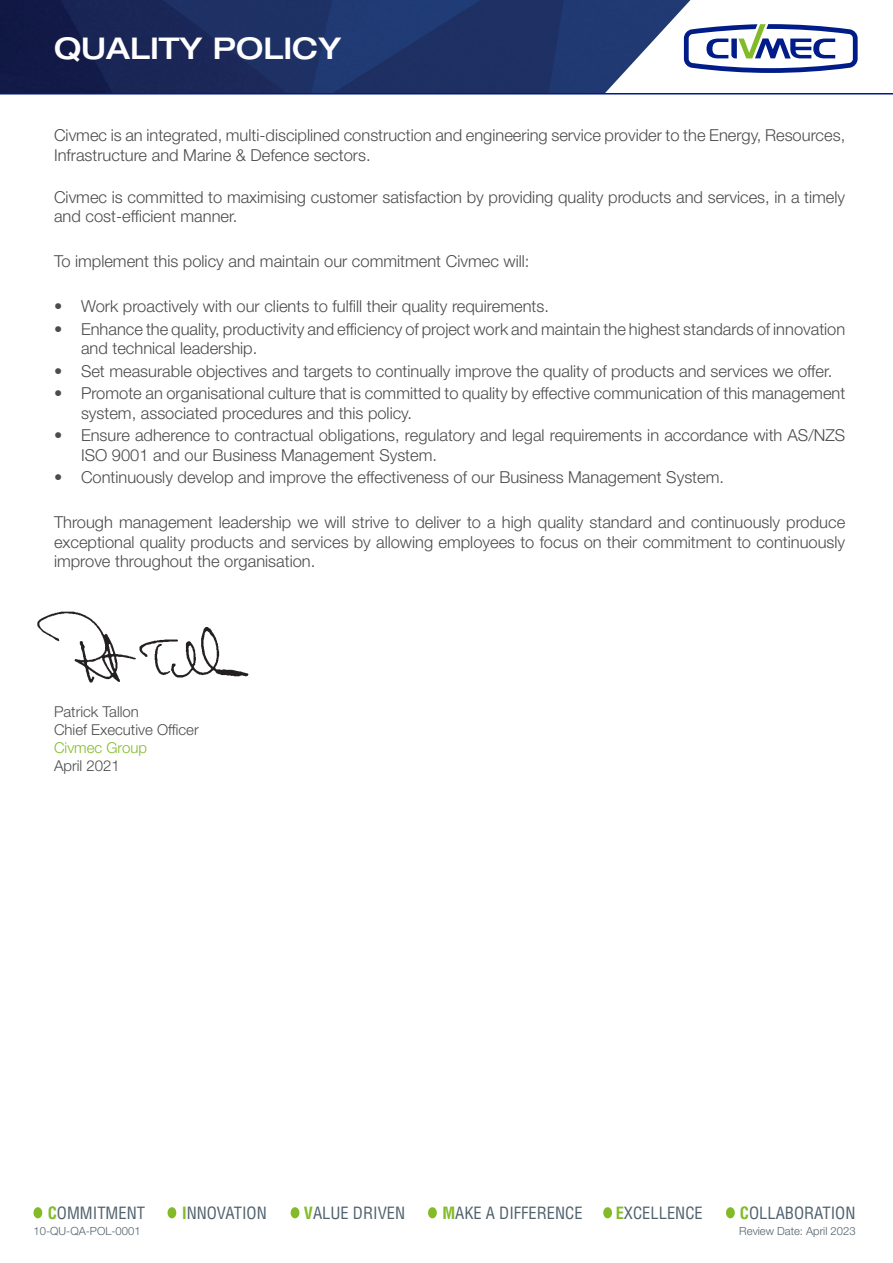
<style>
.page{position:relative;width:893px;height:1263px;background:#fff}
.page>*{position:absolute;margin:0;border:0;box-sizing:border-box;transform-origin:0 0}
.t1{font:500 expanded 30px "Helvetica Neue LT Std";color:#fff}
.t2{font:300 16.5px/19.5px "Helvetica Neue LT Std";color:#4b4c4d}
.t3{font:condensed 16.5px "Helvetica LT Std";color:#4f616c}
.t4{font:300 15px "Helvetica Neue LT Std";color:#4b4c4d}
.t5{font:300 15px "Helvetica Neue LT Std";color:#82bb27}
.t6{font:300 11.25px "Helvetica Neue LT Std";color:#4f616c}
.s1{font-weight:700;color:#82bb27}
</style>
<div class="page">
<img style="left:37px;top:611px;width:212px;height:72px">
<div style="left:603px;top:1207px;width:9px;height:11px;background:#82bb27;border-radius:50%"></div>
<div style="left:726px;top:1207px;width:9px;height:11px;background:#82bb27;border-radius:50%"></div>
<div style="left:428px;top:1207px;width:9px;height:11px;background:#82bb27;border-radius:50%"></div>
<div style="left:291px;top:1207px;width:8px;height:11px;background:#82bb27;border-radius:50%"></div>
<div style="left:34px;top:1207px;width:8px;height:11px;background:#82bb27;border-radius:50%"></div>
<div style="left:168px;top:1207px;width:8px;height:11px;background:#82bb27;border-radius:50%"></div>
<img style="left:0;top:0;width:690px;height:93px">
<svg style="left:684px;top:24px;width:174px;height:49px"></svg>
<hr style="left:0;top:93px;width:893px;height:2px;background:#001c88">
<p class="t1" style="left:54px;top:30px;width:289px">QUALITY POLICY</p>
<p class="t2" style="left:54px;top:125px;width:793px">Civmec is an integrated, multi-disciplined construction and engineering service provider to the Energy, Resources,<br>Infrastructure and Marine &amp; Defence sectors.</p>
<p class="t2" style="left:54px;top:187px;width:793px">Civmec is committed to maximising customer satisfaction by providing quality products and services, in a timely and cost-efficient manner.</p>
<p class="t2" style="left:54px;top:251px;width:477px">To implement this policy and maintain our commitment Civmec will:</p>
<p class="t2" style="left:54px;top:296px;width:496px">• Work proactively with our clients to fulfill their quality requirements.</p>
<p class="t2" style="left:81px;top:319px;width:766px;text-indent:-27px">• Enhance the quality, productivity and efficiency of project work and maintain the highest standards of innovation and technical leadership.</p>
<p class="t2" style="left:54px;top:361px;width:780px">• Set measurable objectives and targets to continually improve the quality of products and services we offer.</p>
<p class="t2" style="left:81px;top:383px;width:766px;text-indent:-27px">• Promote an organisational culture that is committed to quality by effective communication of this management system, associated procedures and this policy.</p>
<p class="t2" style="left:81px;top:425px;width:766px;text-indent:-27px">• Ensure adherence to contractual obligations, regulatory and legal requirements in accordance with AS/NZS<br>ISO 9001 and our Business Management System.</p>
<p class="t2" style="left:54px;top:467px;width:672px">• Continuously develop and improve the effectiveness of our Business Management System.</p>
<p class="t2" style="left:54px;top:512px;width:793px;text-align:justify">Through management leadership we will strive to deliver to a high quality standard and continuously produce exceptional quality products and services by allowing employees to focus on their commitment to continuously improve throughout the organisation.</p>
<p class="t4" style="left:54px;top:703px;width:87px">Patrick Tallon</p>
<p class="t4" style="left:54px;top:721px;width:146px">Chief Executive Officer</p>
<p class="t5" style="left:54px;top:739px;width:95px">Civmec Group</p>
<p class="t4" style="left:54px;top:757px;width:67px">April 2021</p>
<p class="t3" style="left:48px;top:1202px;width:99px"><span class="s1">C</span>OMMITMENT</p>
<p class="t3" style="left:182px;top:1202px;width:86px"><span class="s1">I</span>NNOVATION</p>
<p class="t3" style="left:304px;top:1202px;width:103px"><span class="s1">V</span>ALUE DRIVEN</p>
<p class="t3" style="left:442px;top:1202px;width:142px"><span class="s1">M</span>AKE A DIFFERENCE</p>
<p class="t3" style="left:616px;top:1202px;width:89px"><span class="s1">E</span>XCELLENCE</p>
<p class="t3" style="left:740px;top:1202px;width:117px"><span class="s1">C</span>OLLABORATION</p>
<p class="t6" style="left:34px;top:1224px;width:109px">10-QU-QA-POL-0001</p>
<p class="t6" style="left:739px;top:1224px;width:118px">Review Date: April 2023</p>
</div>
